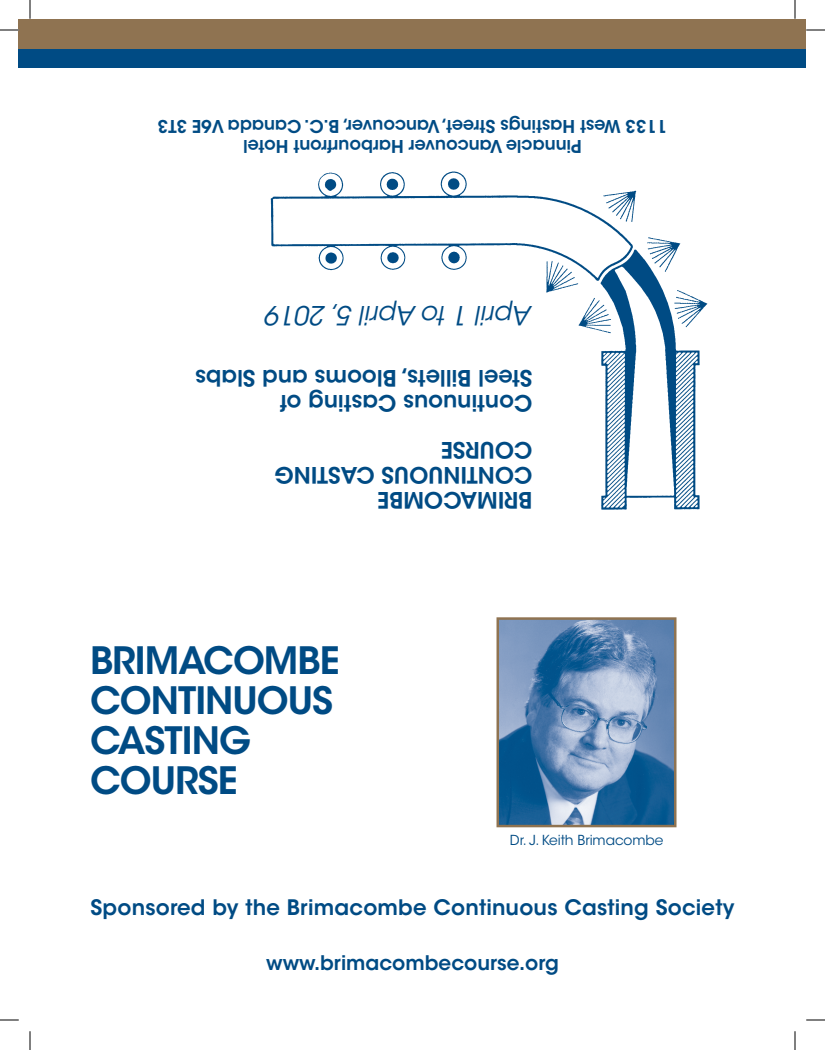
<style>
.page{position:relative;width:825px;height:1050px;background:#fff}
.page>*{position:absolute;margin:0;border:0;box-sizing:border-box;transform-origin:0 0}
.t1{font:600 37.5px/40px "ITC Avant Garde Std";letter-spacing:-.025em;color:#004b84}
.t2{font:italic 26.25px "ITC Avant Garde Std";letter-spacing:-.005em;color:#004b84}
.t3{font:600 22.5px/25px "ITC Avant Garde Std";color:#004b84}
.t4{font:600 21.25px "ITC Avant Garde Std";letter-spacing:.01em;color:#004b84}
.t5{font:600 20px "ITC Avant Garde Std";color:#004b84}
.t6{font:600 17.5px/20px "ITC Avant Garde Std";letter-spacing:-.005em;color:#004b84;text-align:center}
.t7{font:13.75px "ITC Avant Garde Std";letter-spacing:-.005em;color:#004b84}
</style>
<div class="page">
<img style="left:270px;top:171px;width:438px;height:339px">
<div style="left:19px;top:19px;width:787px;height:30px;background:#8f7351"></div>
<div style="left:19px;top:49px;width:787px;height:19px;background:#004b84"></div>
<img style="left:500px;top:620px;width:174px;height:204px">
<div style="left:497px;top:617px;width:180px;height:210px;border:2px solid #8f7351"></div>
<svg style="left:0;top:29px;width:19px;height:2px"></svg>
<svg style="left:806px;top:29px;width:19px;height:2px"></svg>
<svg style="left:0;top:1019px;width:19px;height:2px"></svg>
<svg style="left:806px;top:1019px;width:19px;height:2px"></svg>
<svg style="left:29px;top:0;width:2px;height:19px"></svg>
<svg style="left:29px;top:1031px;width:2px;height:19px"></svg>
<svg style="left:794px;top:0;width:2px;height:19px"></svg>
<svg style="left:794px;top:1031px;width:2px;height:19px"></svg>
<p class="t6" style="left:667px;top:156px;width:511px;rotate:-180deg">Pinnacle Vancouver Harbourfront Hotel<br>1133 West Hastings Street, Vancouver, B.C. Canada V6E 3T3</p>
<h2 class="t2" style="left:532px;top:331px;width:268px;rotate:-180deg">April 1 to April 5, 2019</h2>
<p class="t3" style="left:532px;top:415px;width:339px;rotate:-180deg">Continuous Casting of<br>Steel Billets, Blooms and Slabs</p>
<p class="t3" style="left:532px;top:513px;width:259px;rotate:-180deg">BRIMACOMBE<br>CONTINUOUS CASTING<br>COURSE</p>
<h1 class="t1" style="left:90px;top:640px;width:251px">BRIMACOMBE<br>CONTINUOUS<br>CASTING<br>COURSE</h1>
<p class="t7" style="left:510px;top:832px;width:155px">Dr. J. Keith Brimacombe</p>
<p class="t4" style="left:90px;top:894px;width:646px">Sponsored by the Brimacombe Continuous Casting Society</p>
<p class="t5" style="left:266px;top:950px;width:294px">www.brimacombecourse.org</p>
</div>
